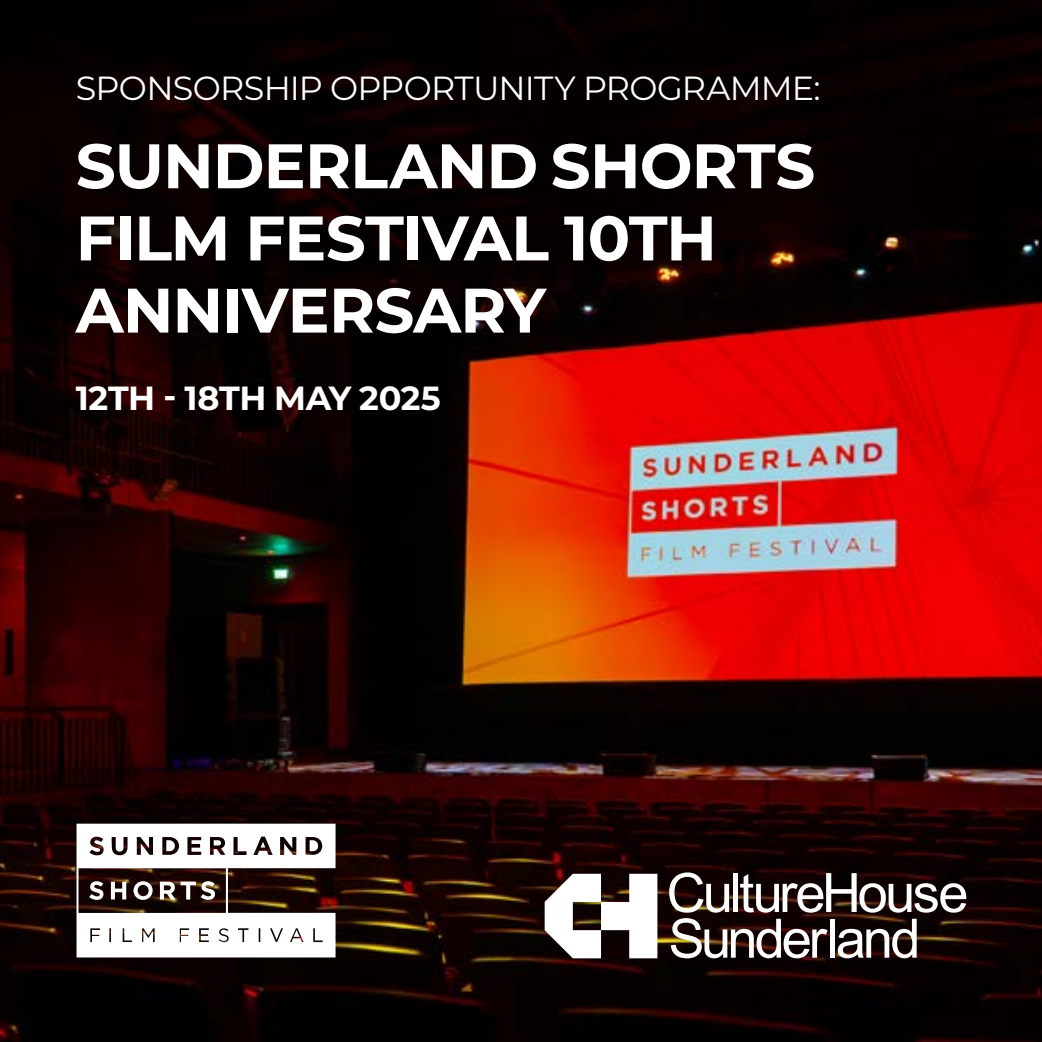
<style>
.page{position:relative;width:1042px;height:1042px;background:#fff}
.page>*{position:absolute;margin:0;border:0;box-sizing:border-box;transform-origin:0 0}
.t1{font:700 62.65px/72.1px "Montserrat";letter-spacing:-.015em;color:#fff}
.t2{font:33.43px "Montserrat";letter-spacing:-.02em;color:#fff}
.t3{font:700 33.43px "Montserrat";letter-spacing:-.01em;color:#fff}
</style>
<div class="page">
<img style="left:0;top:0;width:1042px;height:1042px">
<svg style="left:545px;top:874px;width:112px;height:84px"></svg>
<svg style="left:669px;top:872px;width:60px;height:40px"></svg>
<div style="left:732px;top:873px;width:5px;height:39px;background:#fff"></div>
<svg style="left:740px;top:873px;width:226px;height:39px"></svg>
<svg style="left:671px;top:918px;width:156px;height:40px"></svg>
<div style="left:830px;top:919px;width:5px;height:38px;background:#fff"></div>
<svg style="left:838px;top:919px;width:78px;height:39px"></svg>
<svg style="left:77px;top:823px;width:258px;height:134px"></svg>
<p class="t2" style="left:76px;top:65px;width:746px">SPONSORSHIP OPPORTUNITY PROGRAMME:</p>
<p class="t1" style="left:76px;top:127px;width:741px">SUNDERLAND SHORTS<br>FILM FESTIVAL 10TH<br>ANNIVERSARY</p>
<p class="t3" style="left:76px;top:374px;width:367px">12TH - 18TH MAY 2025</p>
</div>
